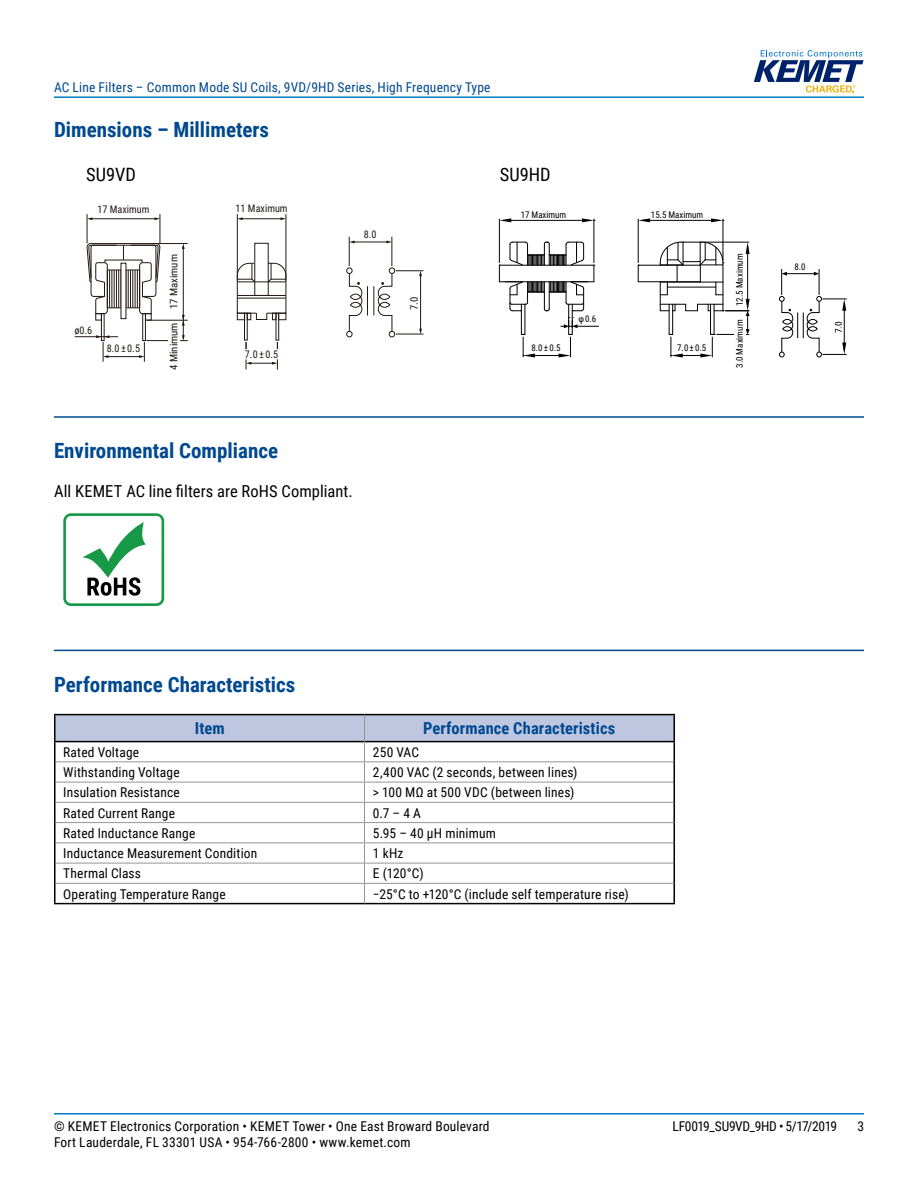
<style>
.page{position:relative;width:918px;height:1188px;background:#fff}
.page>*{position:absolute;margin:0;border:0;box-sizing:border-box;transform-origin:0 0}
.t1{font:700 21px "Roboto Condensed";color:#004990}
.t2{font:18.45px "Roboto Condensed";color:#000}
.t3{font:16.5px "Roboto Condensed";letter-spacing:.005em;color:#000}
.t4{font:700 16.5px "Roboto Condensed";letter-spacing:.005em;color:#004990}
.t5{font:13.5px "Roboto Condensed";letter-spacing:.015em;color:#000}
.t6{font:13.5px "Roboto Condensed";letter-spacing:.015em;color:#004990}
.t7{font:13.5px "Roboto Condensed";letter-spacing:-.025em;color:#000}
.t8{font:10.5px "Roboto Condensed";color:#221815}
.t9{font:9.15px "Roboto Condensed";color:#010101}
</style>
<div class="page">
<hr style="left:54px;top:1113px;width:810px;height:2px;background:#007dc3">
<hr style="left:54px;top:96px;width:810px;height:2px;background:#007dc3">
<svg style="left:754px;top:50px;width:110px;height:43px"></svg>
<hr style="left:54px;top:416px;width:810px;height:2px;background:#004990">
<hr style="left:54px;top:650px;width:810px;height:1px;background:#004990">
<hr style="left:75px;top:336px;width:43px;height:1px;background:#221815">
<hr style="left:152px;top:243px;width:36px;height:1px;background:#221815">
<hr style="left:183px;top:248px;width:1px;height:88px;background:#221815">
<svg style="left:180px;top:335px;width:8px;height:6px"></svg>
<svg style="left:182px;top:244px;width:3px;height:5px"></svg>
<svg style="left:182px;top:315px;width:3px;height:11px"></svg>
<hr style="left:147px;top:320px;width:41px;height:1px;background:#221815">
<hr style="left:107px;top:356px;width:33px;height:1px;background:#221815">
<svg style="left:96px;top:335px;width:13px;height:27px"></svg>
<hr style="left:237px;top:214px;width:1px;height:67px;background:#221815">
<hr style="left:242px;top:219px;width:40px;height:1px;background:#221815">
<svg style="left:281px;top:217px;width:5px;height:3px"></svg>
<svg style="left:237px;top:217px;width:6px;height:3px"></svg>
<hr style="left:286px;top:214px;width:1px;height:67px;background:#221815">
<svg style="left:139px;top:340px;width:29px;height:22px"></svg>
<svg style="left:246px;top:359px;width:32px;height:11px"></svg>
<div style="left:101px;top:313px;width:4px;height:28px;border:1px solid #221815"></div>
<div style="left:145px;top:313px;width:7px;height:8px;border:1px solid #221815"></div>
<div style="left:244px;top:313px;width:4px;height:28px;border:1px solid #221815"></div>
<div style="left:121px;top:263px;width:5px;height:56px;border:1px solid #221815"></div>
<svg style="left:86px;top:214px;width:75px;height:101px"></svg>
<div style="left:254px;top:243px;width:15px;height:53px;border:1px solid #221815"></div>
<div style="left:276px;top:313px;width:3px;height:28px;border:1px solid #221815"></div>
<svg style="left:236px;top:262px;width:51px;height:58px"></svg>
<div style="left:256px;top:313px;width:11px;height:7px;border:1px solid #221815"></div>
<div style="left:142px;top:313px;width:4px;height:28px;border:1px solid #221815"></div>
<div style="left:346px;top:267px;width:7px;height:7px;border:1px solid #221815;border-radius:50%"></div>
<div style="left:346px;top:331px;width:7px;height:6px;border:1px solid #221815;border-radius:50%"></div>
<svg style="left:348px;top:237px;width:75px;height:100px"></svg>
<hr style="left:638px;top:219px;width:1px;height:44px;background:#010101">
<hr style="left:723px;top:219px;width:1px;height:41px;background:#010101">
<hr style="left:642px;top:220px;width:77px;height:1px;background:#010101">
<hr style="left:499px;top:219px;width:1px;height:44px;background:#010101">
<hr style="left:594px;top:219px;width:1px;height:44px;background:#010101">
<hr style="left:503px;top:220px;width:87px;height:1px;background:#010101">
<hr style="left:527px;top:355px;width:40px;height:1px;background:#010101">
<hr style="left:521px;top:304px;width:1px;height:30px;background:#010101">
<hr style="left:524px;top:304px;width:1px;height:30px;background:#010101">
<hr style="left:572px;top:304px;width:1px;height:30px;background:#010101">
<hr style="left:568px;top:304px;width:1px;height:30px;background:#010101">
<svg style="left:638px;top:266px;width:1px;height:15px"></svg>
<hr style="left:638px;top:281px;width:62px;height:1px;background:#010101">
<hr style="left:638px;top:265px;width:62px;height:1px;background:#010101">
<svg style="left:499px;top:218px;width:12px;height:4px"></svg>
<svg style="left:582px;top:218px;width:13px;height:4px"></svg>
<svg style="left:711px;top:218px;width:13px;height:4px"></svg>
<svg style="left:638px;top:218px;width:12px;height:4px"></svg>
<svg style="left:559px;top:334px;width:13px;height:24px"></svg>
<svg style="left:521px;top:334px;width:14px;height:24px"></svg>
<svg style="left:659px;top:241px;width:91px;height:117px"></svg>
<svg style="left:499px;top:241px;width:99px;height:87px"></svg>
<div style="left:734px;top:329px;width:12px;height:12px;background:#fff"></div>
<svg style="left:779px;top:269px;width:68px;height:88px"></svg>
<div style="left:63px;top:513px;width:101px;height:93px;border:3px solid #189948;border-radius:6px"></div>
<svg style="left:82px;top:522px;width:64px;height:74px"></svg>
<hr style="left:54px;top:741px;width:310px;height:1px;background:#000">
<hr style="left:54px;top:714px;width:310px;height:1px;background:#000">
<hr style="left:54px;top:715px;width:2px;height:26px;background:#000">
<hr style="left:364px;top:714px;width:311px;height:1px;background:#000">
<hr style="left:54px;top:742px;width:2px;height:20px;background:#000">
<hr style="left:54px;top:762px;width:2px;height:20px;background:#000">
<hr style="left:54px;top:782px;width:2px;height:20px;background:#000">
<hr style="left:54px;top:802px;width:2px;height:21px;background:#000">
<hr style="left:54px;top:823px;width:2px;height:20px;background:#000">
<hr style="left:54px;top:843px;width:2px;height:20px;background:#000">
<hr style="left:54px;top:863px;width:2px;height:20px;background:#000">
<hr style="left:54px;top:883px;width:2px;height:20px;background:#000">
<hr style="left:54px;top:903px;width:310px;height:1px;background:#000">
<hr style="left:364px;top:903px;width:311px;height:1px;background:#000">
<svg style="left:55px;top:715px;width:620px;height:188px"></svg>
<p class="t6" style="left:54px;top:78px;width:438px">AC Line Filters – Common Mode SU Coils, 9VD/9HD Series, High Frequency Type</p>
<h1 class="t1" style="left:54px;top:115px;width:217px">Dimensions – Millimeters</h1>
<h2 class="t2" style="left:86px;top:162px;width:51px">SU9VD</h2>
<h2 class="t2" style="left:500px;top:162px;width:52px">SU9HD</h2>
<p class="t8" style="left:97px;top:202px;width:54px">17 Maximum</p>
<p class="t8" style="left:74px;top:323px;width:19px">ø0.6</p>
<p class="t8" style="left:107px;top:341px;width:35px">8.0 ± 0.5</p>
<p class="t8" style="left:166px;top:309px;width:57px;rotate:-90deg">17 Maximum</p>
<p class="t8" style="left:166px;top:370px;width:49px;rotate:-90deg">4 Minimum</p>
<p class="t8" style="left:236px;top:201px;width:54px">11 Maximum</p>
<p class="t8" style="left:245px;top:347px;width:35px">7.0 ± 0.5</p>
<p class="t8" style="left:364px;top:227px;width:14px">8.0</p>
<h1 class="t1" style="left:54px;top:436px;width:226px">Environmental Compliance</h1>
<p class="t3" style="left:54px;top:480px;width:300px">All KEMET AC line filters are RoHS Compliant.</p>
<p class="t8" style="left:407px;top:310px;width:15px;rotate:-90deg">7.0</p>
<p class="t9" style="left:521px;top:208px;width:47px">17 Maximum</p>
<p class="t9" style="left:651px;top:208px;width:54px">15.5 Maximum</p>
<p class="t9" style="left:579px;top:313px;width:19px">φ0.6</p>
<p class="t9" style="left:532px;top:341px;width:31px">8.0 ± 0.5</p>
<p class="t9" style="left:677px;top:341px;width:31px">7.0 ± 0.5</p>
<p class="t9" style="left:733px;top:306px;width:54px;rotate:-90deg">12.5 Maximum</p>
<p class="t9" style="left:733px;top:368px;width:50px;rotate:-90deg">3.0 Maximum</p>
<p class="t9" style="left:795px;top:260px;width:13px">8.0</p>
<p class="t9" style="left:832px;top:333px;width:13px;rotate:-90deg">7.0</p>
<h1 class="t1" style="left:54px;top:669px;width:243px">Performance Characteristics</h1>
<p class="t4" style="left:195px;top:717px;width:31px">Item</p>
<p class="t4" style="left:423px;top:717px;width:194px">Performance Characteristics</p>
<p class="t5" style="left:63px;top:743px;width:77px">Rated Voltage</p>
<p class="t5" style="left:373px;top:743px;width:48px">250 VAC</p>
<p class="t5" style="left:63px;top:763px;width:118px">Withstanding Voltage</p>
<p class="t5" style="left:373px;top:763px;width:206px">2,400 VAC (2 seconds, between lines)</p>
<p class="t5" style="left:63px;top:783px;width:118px">Insulation Resistance</p>
<p class="t5" style="left:373px;top:783px;width:203px">&gt; 100 MΩ at 500 VDC (between lines)</p>
<p class="t5" style="left:63px;top:803px;width:113px">Rated Current Range</p>
<p class="t5" style="left:373px;top:803px;width:50px">0.7 – 4 A</p>
<p class="t5" style="left:63px;top:824px;width:134px">Rated Inductance Range</p>
<p class="t5" style="left:373px;top:824px;width:124px">5.95 – 40 µH minimum</p>
<p class="t5" style="left:63px;top:844px;width:196px">Inductance Measurement Condition</p>
<p class="t5" style="left:373px;top:844px;width:32px">1 kHz</p>
<p class="t5" style="left:63px;top:864px;width:79px">Thermal Class</p>
<p class="t5" style="left:373px;top:864px;width:52px">E (120°C)</p>
<p class="t5" style="left:63px;top:884px;width:164px">Operating Temperature Range</p>
<p class="t5" style="left:373px;top:884px;width:257px">−25°C to +120°C (include self temperature rise)</p>
<p class="t5" style="left:54px;top:1116px;width:437px">© KEMET Electronics Corporation • KEMET Tower • One East Broward Boulevard</p>
<p class="t7" style="left:673px;top:1116px;width:166px">LF0019_SU9VD_9HD • 5/17/2019</p>
<p class="t5" style="left:857px;top:1116px;width:8px">3</p>
<p class="t5" style="left:54px;top:1133px;width:358px">Fort Lauderdale, FL 33301 USA • 954-766-2800 • www.kemet.com</p>
</div>
